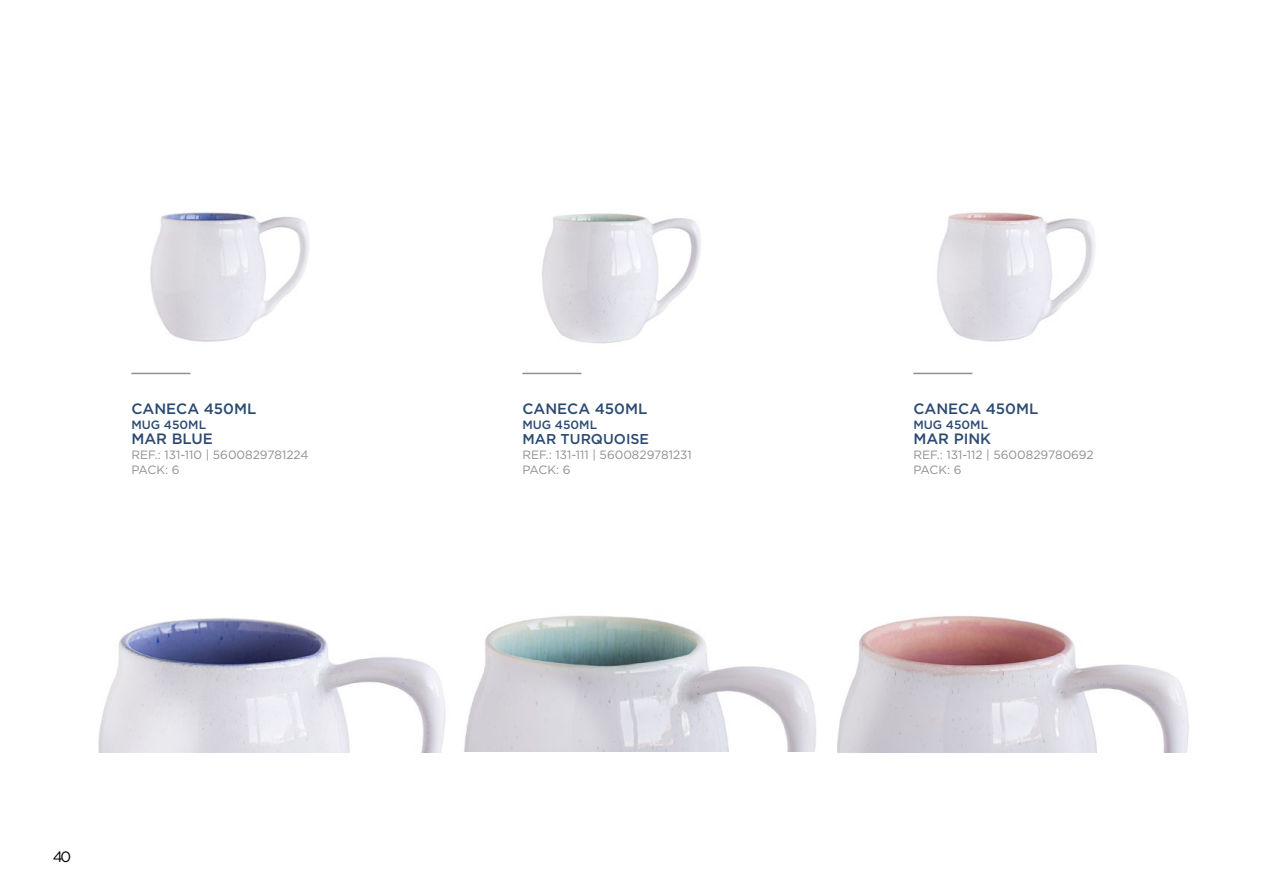
<style>
.page{position:relative;width:1263px;height:893px;background:#fff}
.page>*{position:absolute;margin:0;border:0;box-sizing:border-box;transform-origin:0 0}
.t1{font:500 15px "Gotham";color:#2b4a72}
.t2{font:15px "Gotham";color:#000}
.t3{font:500 14.25px "Gotham";color:#2b4a72}
.t4{font:12px/15px "Gotham";color:#908f8f}
.t5{font:500 12px "Gotham";color:#2b4a72}
</style>
<div class="page">
<img style="left:913px;top:212px;width:182px;height:163px">
<img style="left:522px;top:213px;width:179px;height:162px">
<img style="left:131px;top:212px;width:178px;height:163px">
<hr style="left:131px;top:373px;width:59px;height:1px;background:#908f8f">
<hr style="left:913px;top:373px;width:59px;height:1px;background:#908f8f">
<hr style="left:522px;top:373px;width:59px;height:1px;background:#908f8f">
<img style="left:98px;top:618px;width:348px;height:134px">
<img style="left:464px;top:615px;width:352px;height:137px">
<img style="left:837px;top:616px;width:352px;height:136px">
<p class="t1" style="left:131px;top:399px;width:126px">CANECA 450ML</p>
<p class="t5" style="left:131px;top:417px;width:76px">MUG 450ML</p>
<p class="t1" style="left:131px;top:429px;width:83px">MAR BLUE</p>
<p class="t4" style="left:131px;top:447px;width:179px">REF.: 131-110 | 5600829781224<br>PACK: 6</p>
<p class="t2" style="left:53px;top:847px;width:20px">40</p>
<p class="t1" style="left:522px;top:399px;width:126px">CANECA 450ML</p>
<p class="t5" style="left:522px;top:417px;width:76px">MUG 450ML</p>
<p class="t3" style="left:522px;top:429px;width:128px">MAR TURQUOISE</p>
<p class="t4" style="left:522px;top:447px;width:171px">REF.: 131-111 | 5600829781231<br>PACK: 6</p>
<p class="t1" style="left:913px;top:399px;width:126px">CANECA 450ML</p>
<p class="t5" style="left:913px;top:417px;width:76px">MUG 450ML</p>
<p class="t1" style="left:913px;top:429px;width:79px">MAR PINK</p>
<p class="t4" style="left:913px;top:447px;width:182px">REF.: 131-112 | 5600829780692<br>PACK: 6</p>
</div>
